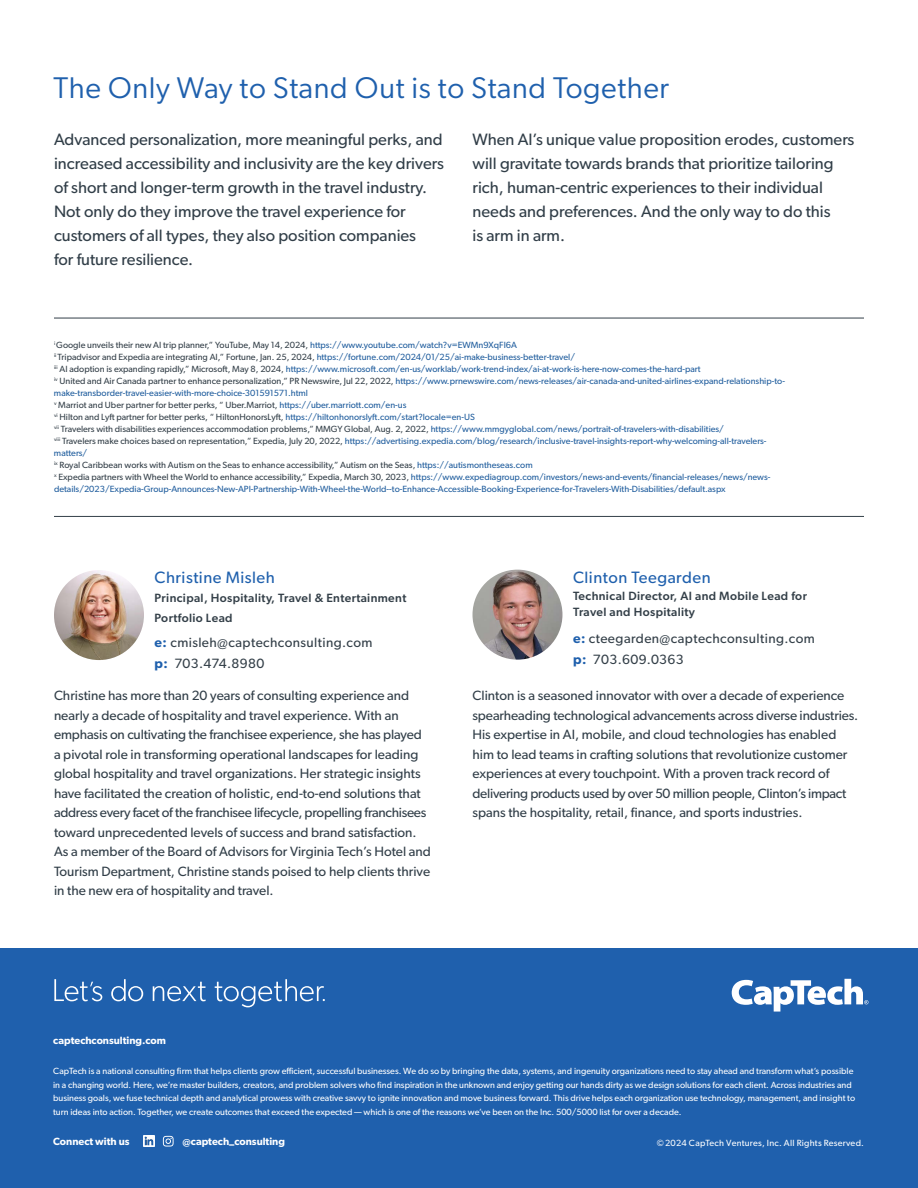
<style>
.page{position:relative;width:918px;height:1188px;background:#fff}
.page>*{position:absolute;margin:0;border:0;box-sizing:border-box;transform-origin:0 0}
.t1{font:30px "Gibson";letter-spacing:.02em;color:#1f60ad}
.t2{font:16.5px/24px "Gibson";color:#313e48}
.t3{font:16.5px "Gibson";letter-spacing:.03em;color:#1f60ad}
.t4{font:13.5px/19.5px "Gibson";color:#313e48}
.t5{font:13.5px/21px "Gibson";letter-spacing:.03em;color:#333f48}
.t6{font:500 12px/16.5px "Gibson";letter-spacing:.03em;color:#333f48}
.t7{font:600 10.5px "Gibson";color:#fff}
.t8{font:9px/12px "Gibson";color:#215e9e}
.t9{font:9px/13.5px "Gibson";color:#fff}
.t10{font:9px "Gibson";letter-spacing:.025em;color:#fff}
.s1{color:#333f48}
.s2{font-weight:600;color:#1f60ad}
</style>
<div class="page">
<img style="left:472px;top:570px;width:90px;height:90px;border-radius:45px">
<div style="left:0;top:948px;width:918px;height:240px;background:#1f60ad"></div>
<svg style="left:163px;top:1136px;width:11px;height:11px"></svg>
<svg style="left:143px;top:1136px;width:11px;height:11px"></svg>
<svg style="left:732px;top:979px;width:136px;height:33px"></svg>
<svg style="left:111px;top:979px;width:32px;height:22px"></svg>
<svg style="left:153px;top:982px;width:53px;height:19px"></svg>
<svg style="left:215px;top:979px;width:110px;height:28px"></svg>
<svg style="left:54px;top:979px;width:48px;height:22px"></svg>
<img style="left:54px;top:570px;width:90px;height:90px;border-radius:45px">
<hr style="left:54px;top:318px;width:810px;height:1px;background:#333f48">
<hr style="left:54px;top:516px;width:810px;height:1px;background:#333f48">
<h1 class="t1" style="left:53px;top:70px;width:617px">The Only Way to Stand Out is to Stand Together</h1>
<p class="t2" style="left:54px;top:127px;width:391px">Advanced personalization, more meaningful perks, and increased accessibility and inclusivity are the key drivers of short and longer-term growth in the travel industry.<br>Not only do they improve the travel experience for customers of all types, they also position companies<br>for future resilience.</p>
<h2 class="t2" style="left:472px;top:127px;width:383px">When AI’s unique value proposition erodes, customers will gravitate towards brands that prioritize tailoring rich, human-centric experiences to their individual needs and preferences. And the only way to do this<br>is arm in arm.</h2>
<p class="t8" style="left:54px;top:339px;width:732px"><sup>i</sup> <span class="s1">Google unveils their new AI trip planner,” YouTube, May 14, 2024,</span> https://www.youtube.com/watch?v=EWMn9XqFl6A<br><sup>ii</sup> <span class="s1">Tripadvisor and Expedia are integrating AI,” Fortune, Jan. 25, 2024,</span> https://fortune.com/2024/01/25/ai-make-business-better-travel/<br><sup>iii</sup> <span class="s1">AI adoption is expanding rapidly,” Microsoft, May 8, 2024,</span> https://www.microsoft.com/en-us/worklab/work-trend-index/ai-at-work-is-here-now-comes-the-hard-part<br><sup>iv</sup> <span class="s1">United and Air Canada partner to enhance personalization,” PR Newswire, Jul 22, 2022,</span> https://www.prnewswire.com/news-releases/air-canada-and-united-airlines-expand-relationship-to&shy;make-transborder-travel-easier-with-more-choice-301591571.html<br><sup>v</sup> <span class="s1">Marriot and Uber partner for better perks, “ Uber.Marriot,</span> https://uber.marriott.com/en-us<br><sup>vi</sup> <span class="s1">Hilton and Lyft partner for better perks, “ HiltonHonorsLyft,</span> https://hiltonhonorslyft.com/start?locale=en-US<br><sup>vii</sup> <span class="s1">Travelers with disabilities experiences accommodation problems,” MMGY Global, Aug. 2, 2022,</span> https://www.mmgyglobal.com/news/portrait-of-travelers-with-disabilities/<br><sup>viii</sup> <span class="s1">Travelers make choices based on representation,” Expedia, July 20, 2022,</span> https://advertising.expedia.com/blog/research/inclusive-travel-insights-report-why-welcoming-all-travelers&shy;matters/<br><sup>ix</sup> <span class="s1">Royal Caribbean works with Autism on the Seas to enhance accessibility,” Autism on the Seas,</span> https://autismontheseas.com<br><sup>x</sup> <span class="s1">Expedia partners with Wheel the World to enhance accessibility,” Expedia, March 30, 2023,</span> https://www.expediagroup.com/investors/news-and-events/financial-releases/news/news&shy;details/2023/Expedia-Group-Announces-New-API-Partnership-With-Wheel-the-World--to-Enhance-Accessible-Booking-Experience-for-Travelers-With-Disabilities/default.aspx</p>
<h2 class="t3" style="left:155px;top:568px;width:122px">Christine Misleh</h2>
<h3 class="t6" style="left:155px;top:589px;width:253px;line-height:19.2px">Principal, Hospitality, Travel &amp; Entertainment<br>Portfolio Lead</h3>
<h3 class="t5" style="left:155px;top:631px;width:219px"><span class="s2">e:</span> cmisleh@captechconsulting.com <span class="s2">p:</span> 703.474.8980</h3>
<h2 class="t3" style="left:573px;top:568px;width:139px">Clinton Teegarden</h2>
<h3 class="t6" style="left:573px;top:587px;width:235px">Technical Director, AI and Mobile Lead for<br>Travel and Hospitality</h3>
<h3 class="t5" style="left:573px;top:627px;width:243px"><span class="s2">e:</span> cteegarden@captechconsulting.com <span class="s2">p:</span> 703.609.0363</h3>
<p class="t4" style="left:54px;top:686px;width:378px">Christine has more than 20 years of consulting experience and nearly a decade of hospitality and travel experience. With an emphasis on cultivating the franchisee experience, she has played a pivotal role in transforming operational landscapes for leading global hospitality and travel organizations. Her strategic insights have facilitated the creation of holistic, end-to-end solutions that address every facet of the franchisee lifecycle, propelling franchisees toward unprecedented levels of success and brand satisfaction.<br>As a member of the Board of Advisors for Virginia Tech’s Hotel and Tourism Department, Christine stands poised to help clients thrive in the new era of hospitality and travel.</p>
<p class="t4" style="left:472px;top:686px;width:387px">Clinton is a seasoned innovator with over a decade of experience spearheading technological advancements across diverse industries.<br>His expertise in AI, mobile, and cloud technologies has enabled him to lead teams in crafting solutions that revolutionize customer experiences at every touchpoint. With a proven track record of delivering products used by over 50 million people, Clinton’s impact spans the hospitality, retail, finance, and sports industries.</p>
<p class="t7" style="left:53px;top:1035px;width:114px">captechconsulting.com</p>
<p class="t9" style="left:53px;top:1064px;width:804px">CapTech is a national consulting firm that helps clients grow efficient, successful businesses. We do so by bringing the data, systems, and ingenuity organizations need to stay ahead and transform what’s possible in a changing world. Here, we’re master builders, creators, and problem solvers who find inspiration in the unknown and enjoy getting our hands dirty as we design solutions for each client. Across industries and business goals, we fuse technical depth and analytical prowess with creative savvy to ignite innovation and move business forward. This drive helps each organization use technology, management, and insight to turn ideas into action. Together, we create outcomes that exceed the expected — which is one of the reasons we’ve been on the Inc. 500/5000 list for over a decade.</p>
<p class="t10" style="left:657px;top:1138px;width:209px">© 2024 CapTech Ventures, Inc. All Rights Reserved.</p>
<p class="t7" style="left:53px;top:1136px;width:78px">Connect with us</p>
<p class="t7" style="left:182px;top:1135px;width:104px">@captech_consulting</p>
</div>
